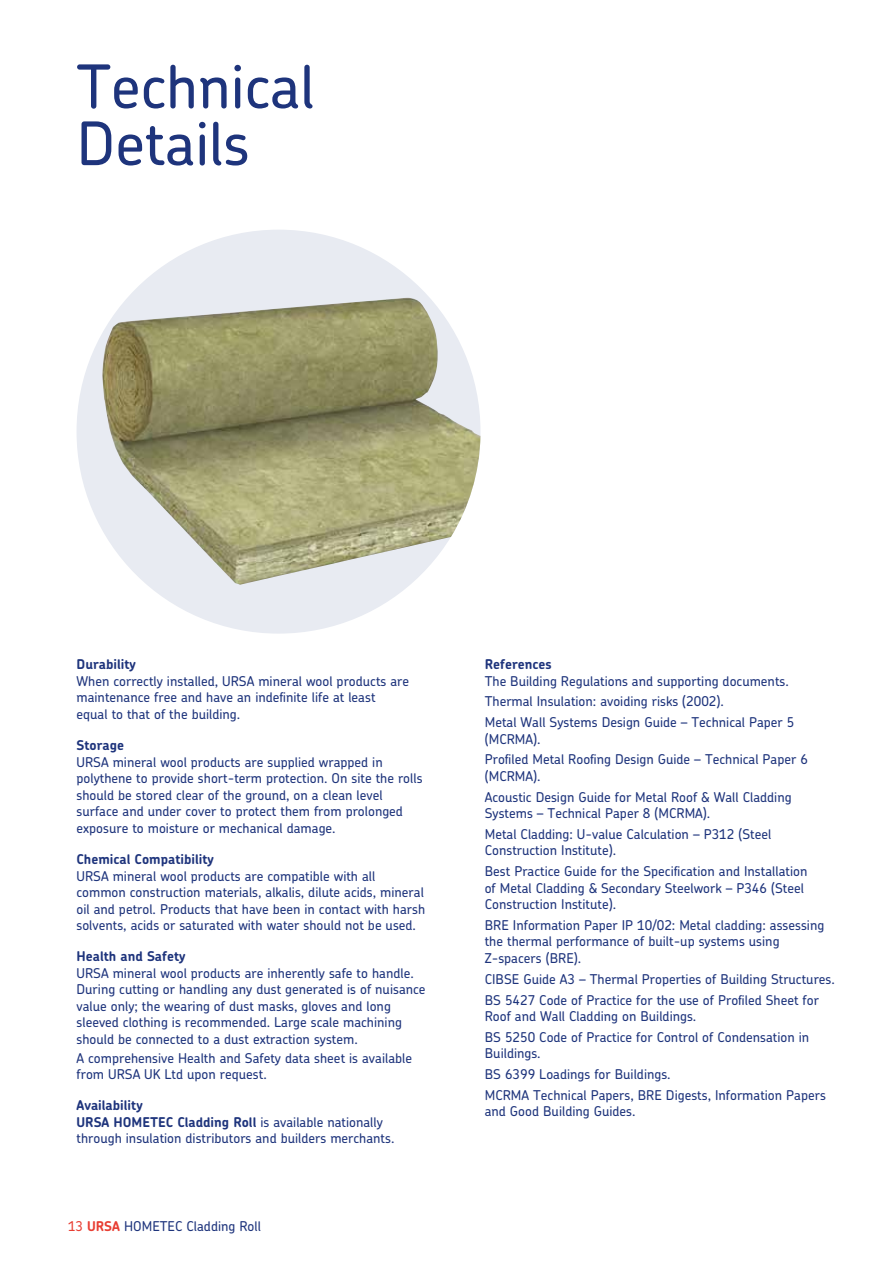
<style>
.page{position:relative;width:893px;height:1263px;background:#fff}
.page>*{position:absolute;margin:0;border:0;box-sizing:border-box;transform-origin:0 0}
.t1{font:500 60px/57px "Chevin Pro";color:#1e347c}
.t2{font:500 13.5px/16.5px "Chevin Pro";color:#1e347c}
.t3{font:700 13.5px "Chevin Pro";color:#1e347c}
.s1{font-weight:700}
.s2{color:#e83e33}
.s3{font-weight:700;color:#e83e33}
</style>
<div class="page">
<div style="left:77px;top:230px;width:403px;height:404px;background:#e8ebf2;border-radius:50%"></div>
<img style="left:102px;top:298px;width:378px;height:287px">
<h1 class="t1" style="left:77px;top:56px;width:240px">Technical<br>Details</h1>
<p class="t3" style="left:77px;top:655px;width:61px">Durability</p>
<p class="t2" style="left:77px;top:672px;width:334px">When correctly installed, URSA mineral wool products are maintenance free and have an indefinite life at least equal to that of the building.</p>
<p class="t3" style="left:77px;top:736px;width:49px">Storage</p>
<p class="t2" style="left:77px;top:753px;width:348px">URSA mineral wool products are supplied wrapped in polythene to provide short-term protection. On site the rolls should be stored clear of the ground, on a clean level surface and under cover to protect them from prolonged exposure to moisture or mechanical damage.</p>
<p class="t3" style="left:77px;top:850px;width:139px">Chemical Compatibility</p>
<p class="t2" style="left:77px;top:867px;width:350px">URSA mineral wool products are compatible with all common construction materials, alkalis, dilute acids, mineral oil and petrol. Products that have been in contact with harsh solvents, acids or saturated with water should not be used.</p>
<p class="t3" style="left:77px;top:948px;width:111px">Health and Safety</p>
<p class="t2" style="left:77px;top:964px;width:351px">URSA mineral wool products are inherently safe to handle.<br>During cutting or handling any dust generated is of nuisance value only; the wearing of dust masks, gloves and long sleeved clothing is recommended. Large scale machining should be connected to a dust extraction system.</p>
<p class="t2" style="left:77px;top:1049px;width:337px">A comprehensive Health and Safety data sheet is available from URSA UK Ltd upon request.</p>
<p class="t2" style="left:77px;top:1097px;width:319px"><span class="s1">Availability<br>URSA HOMETEC Cladding Roll</span> is available nationally through insulation distributors and builders merchants.</p>
<p class="t2" style="left:68px;top:1218px;width:194px"><span class="s2">13</span> <span class="s3">URSA</span> HOMETEC Cladding Roll</p>
<p class="t3" style="left:485px;top:655px;width:68px">References</p>
<p class="t2" style="left:485px;top:670px;width:311px;line-height:20.7px">The Building Regulations and supporting documents.<br>Thermal Insulation: avoiding risks (2002).<br>Metal Wall Systems Design Guide – Technical Paper 5</p>
<p class="t2" style="left:485px;top:728px;width:325px;line-height:20.7px">(MCRMA).<br>Profiled Metal Roofing Design Guide – Technical Paper 6</p>
<p class="t2" style="left:485px;top:765px;width:308px;line-height:20.7px">(MCRMA).<br>Acoustic Design Guide for Metal Roof &amp; Wall Cladding</p>
<p class="t2" style="left:485px;top:803px;width:288px;line-height:20.7px">Systems – Technical Paper 8 (MCRMA).<br>Metal Cladding: U-value Calculation – P312 (Steel</p>
<p class="t2" style="left:485px;top:840px;width:324px;line-height:20.7px">Construction Institute).<br>Best Practice Guide for the Specification and Installation</p>
<p class="t2" style="left:485px;top:879px;width:321px">of Metal Cladding &amp; Secondary Steelwork – P346 (Steel<br>Construction Institute).</p>
<p class="t2" style="left:485px;top:916px;width:341px">BRE Information Paper IP 10/02: Metal cladding: assessing the thermal performance of built-up systems using<br>Z-spacers (BRE).</p>
<p class="t2" style="left:485px;top:968px;width:352px;line-height:20.7px">CIBSE Guide A3 – Thermal Properties of Building Structures.<br>BS 5427 Code of Practice for the use of Profiled Sheet for</p>
<p class="t2" style="left:485px;top:1005px;width:326px;line-height:20.7px">Roof and Wall Cladding on Buildings.<br>BS 5250 Code of Practice for Control of Condensation in</p>
<p class="t2" style="left:485px;top:1043px;width:343px;line-height:20.7px">Buildings.<br>BS 6399 Loadings for Buildings.<br>MCRMA Technical Papers, BRE Digests, Information Papers</p>
<p class="t2" style="left:485px;top:1103px;width:152px">and Good Building Guides.</p>
</div>
